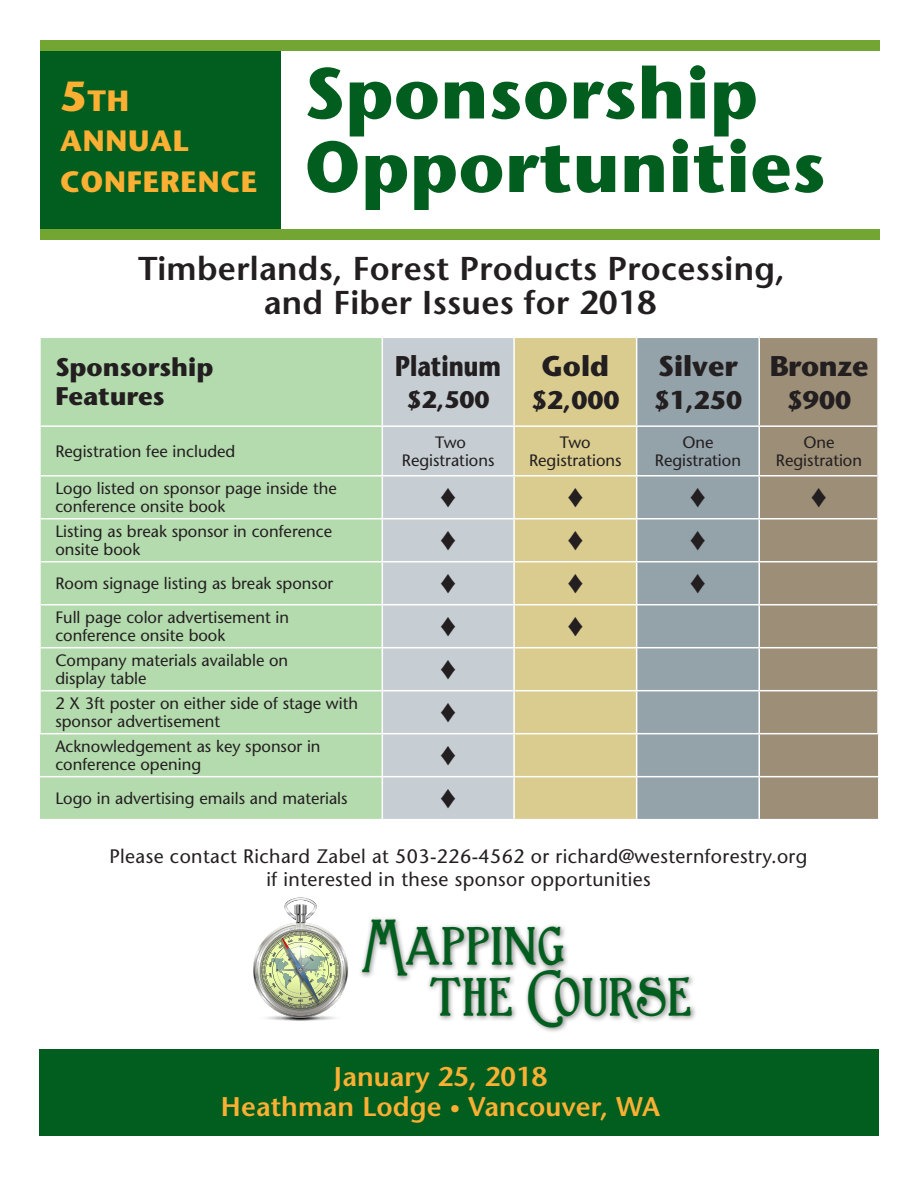
<style>
.page{position:relative;width:918px;height:1188px;background:#fff}
.page>*{position:absolute;margin:0;border:0;box-sizing:border-box;transform-origin:0 0}
.Headers_2{font:700 72px/73.5px "Stone Sans Std";letter-spacing:.01em;color:#025e1f}
.t1{font:700 43.65px "Great Bromwich";letter-spacing:.01em;color:#025e1f}
.t2{font:600 33px/34.5px "Stone Sans Std";letter-spacing:.01em;color:#231f20;text-align:center}
.t3{font:700 29.4px/40.5px "Stone Sans Std";letter-spacing:.03em;color:#fbb033}
.t4{font:700 28.5px "Stone Sans Std";color:#231f20}
.t5{font:700 28.5px "Stone Sans Std";color:#231f20;scale:.8 1}
.t6{font:600 27px/30px "Stone Sans Std";letter-spacing:.005em;color:#fbb033;text-align:center}
.t7{font:700 25.5px/28.5px "Stone Sans Std";color:#231f20}
.t8{font:700 24px "Stone Sans Std";color:#231f20}
.t9{font:500 19.5px/22.5px "Stone Sans Std";letter-spacing:.02em;color:#231f20;text-align:center}
.t10{font:500 16.5px/18px "Stone Sans Std";color:#231f20}
.s1{font-size:42px}
.s2{font-size:21px}
</style>
<div class="page">
<div style="left:39px;top:1050px;width:840px;height:86px;background:#025e1f"></div>
<div style="left:39px;top:337px;width:343px;height:89px;background:#b4dbae"></div>
<div style="left:382px;top:337px;width:132px;height:89px;background:#c6ced4"></div>
<div style="left:514px;top:337px;width:123px;height:89px;background:#dacc8f"></div>
<div style="left:637px;top:338px;width:121px;height:481px;background:#94a2aa"></div>
<div style="left:759px;top:337px;width:120px;height:89px;background:#9d8f77"></div>
<div style="left:40px;top:427px;width:342px;height:392px;background:#b4dbae"></div>
<div style="left:383px;top:427px;width:130px;height:392px;background:#c6ced4"></div>
<div style="left:515px;top:427px;width:121px;height:392px;background:#dacc8f"></div>
<div style="left:760px;top:427px;width:118px;height:392px;background:#9d8f77"></div>
<hr style="left:41px;top:475px;width:341px;height:2px;background:#fff">
<hr style="left:514px;top:475px;width:123px;height:2px;background:#fff">
<hr style="left:637px;top:475px;width:122px;height:2px;background:#fff">
<hr style="left:759px;top:475px;width:118px;height:2px;background:#fff">
<hr style="left:41px;top:518px;width:341px;height:2px;background:#fff">
<hr style="left:514px;top:518px;width:123px;height:2px;background:#fff">
<hr style="left:637px;top:518px;width:122px;height:2px;background:#fff">
<hr style="left:759px;top:518px;width:118px;height:2px;background:#fff">
<hr style="left:41px;top:561px;width:341px;height:1px;background:#fff">
<hr style="left:514px;top:561px;width:123px;height:1px;background:#fff">
<hr style="left:637px;top:561px;width:122px;height:1px;background:#fff">
<hr style="left:759px;top:561px;width:118px;height:1px;background:#fff">
<hr style="left:41px;top:604px;width:341px;height:1px;background:#fff">
<hr style="left:514px;top:604px;width:123px;height:1px;background:#fff">
<hr style="left:637px;top:604px;width:122px;height:1px;background:#fff">
<hr style="left:759px;top:604px;width:118px;height:1px;background:#fff">
<hr style="left:41px;top:647px;width:341px;height:1px;background:#fff">
<hr style="left:514px;top:647px;width:123px;height:1px;background:#fff">
<hr style="left:637px;top:647px;width:122px;height:1px;background:#fff">
<hr style="left:759px;top:647px;width:118px;height:1px;background:#fff">
<hr style="left:41px;top:690px;width:341px;height:1px;background:#fff">
<hr style="left:514px;top:690px;width:123px;height:1px;background:#fff">
<hr style="left:637px;top:690px;width:122px;height:1px;background:#fff">
<hr style="left:759px;top:690px;width:118px;height:1px;background:#fff">
<hr style="left:877px;top:426px;width:3px;height:50px;background:#fff">
<hr style="left:877px;top:476px;width:3px;height:43px;background:#fff">
<hr style="left:877px;top:519px;width:3px;height:43px;background:#fff">
<hr style="left:877px;top:562px;width:3px;height:43px;background:#fff">
<hr style="left:877px;top:605px;width:3px;height:43px;background:#fff">
<hr style="left:877px;top:648px;width:3px;height:43px;background:#fff">
<hr style="left:877px;top:691px;width:3px;height:42px;background:#fff">
<hr style="left:38px;top:335px;width:344px;height:3px;background:#fff">
<hr style="left:38px;top:338px;width:3px;height:88px;background:#fff">
<hr style="left:382px;top:335px;width:132px;height:3px;background:#fff">
<hr style="left:514px;top:335px;width:123px;height:3px;background:#fff">
<hr style="left:759px;top:335px;width:121px;height:3px;background:#fff">
<hr style="left:877px;top:338px;width:3px;height:88px;background:#fff">
<hr style="left:382px;top:338px;width:1px;height:87px;background:#fff">
<hr style="left:513px;top:338px;width:2px;height:87px;background:#fff">
<hr style="left:636px;top:338px;width:1px;height:87px;background:#fff">
<hr style="left:758px;top:338px;width:2px;height:87px;background:#fff">
<hr style="left:41px;top:425px;width:341px;height:2px;background:#fff">
<hr style="left:382px;top:425px;width:132px;height:2px;background:#fff">
<hr style="left:514px;top:425px;width:123px;height:2px;background:#fff">
<hr style="left:637px;top:425px;width:122px;height:2px;background:#fff">
<hr style="left:759px;top:425px;width:118px;height:2px;background:#fff">
<hr style="left:38px;top:426px;width:3px;height:50px;background:#fff">
<hr style="left:38px;top:476px;width:3px;height:43px;background:#fff">
<hr style="left:38px;top:519px;width:3px;height:43px;background:#fff">
<hr style="left:38px;top:562px;width:3px;height:43px;background:#fff">
<hr style="left:38px;top:605px;width:3px;height:43px;background:#fff">
<hr style="left:38px;top:648px;width:3px;height:43px;background:#fff">
<hr style="left:38px;top:691px;width:3px;height:42px;background:#fff">
<hr style="left:382px;top:475px;width:132px;height:2px;background:#fff">
<hr style="left:382px;top:518px;width:132px;height:2px;background:#fff">
<hr style="left:382px;top:561px;width:132px;height:1px;background:#fff">
<hr style="left:382px;top:604px;width:132px;height:1px;background:#fff">
<hr style="left:382px;top:647px;width:132px;height:1px;background:#fff">
<hr style="left:382px;top:690px;width:132px;height:1px;background:#fff">
<hr style="left:38px;top:733px;width:344px;height:1px;background:#fff">
<hr style="left:382px;top:733px;width:132px;height:1px;background:#fff">
<hr style="left:514px;top:733px;width:123px;height:1px;background:#fff">
<hr style="left:637px;top:733px;width:122px;height:1px;background:#fff">
<hr style="left:759px;top:733px;width:121px;height:1px;background:#fff">
<hr style="left:38px;top:776px;width:344px;height:1px;background:#fff">
<hr style="left:382px;top:776px;width:132px;height:1px;background:#fff">
<hr style="left:514px;top:776px;width:123px;height:1px;background:#fff">
<hr style="left:637px;top:776px;width:122px;height:1px;background:#fff">
<hr style="left:759px;top:776px;width:121px;height:1px;background:#fff">
<div style="left:359px;top:916px;width:338px;height:118px;background:#231f20;opacity:.6"></div>
<img style="left:280px;top:1018px;width:42px;height:3px">
<svg style="left:253px;top:897px;width:95px;height:121px"></svg>
<div style="left:40px;top:48px;width:240px;height:188px;background:#025e1f"></div>
<div style="left:40px;top:230px;width:839px;height:10px;background:#73a532"></div>
<div style="left:40px;top:40px;width:839px;height:10px;background:#73a532"></div>
<svg style="left:441px;top:488px;width:14px;height:19px"></svg>
<svg style="left:568px;top:488px;width:14px;height:19px"></svg>
<svg style="left:691px;top:488px;width:14px;height:19px"></svg>
<svg style="left:812px;top:488px;width:14px;height:19px"></svg>
<svg style="left:441px;top:531px;width:14px;height:19px"></svg>
<svg style="left:568px;top:531px;width:14px;height:19px"></svg>
<svg style="left:691px;top:531px;width:14px;height:19px"></svg>
<svg style="left:441px;top:574px;width:14px;height:19px"></svg>
<svg style="left:568px;top:574px;width:14px;height:19px"></svg>
<svg style="left:691px;top:574px;width:14px;height:19px"></svg>
<svg style="left:441px;top:617px;width:14px;height:19px"></svg>
<svg style="left:568px;top:617px;width:14px;height:19px"></svg>
<svg style="left:441px;top:660px;width:14px;height:19px"></svg>
<svg style="left:441px;top:703px;width:14px;height:19px"></svg>
<svg style="left:441px;top:746px;width:14px;height:19px"></svg>
<svg style="left:441px;top:789px;width:14px;height:19px"></svg>
<p class="t3" style="left:60px;top:80px;width:199px"><span class="s1">5</span>TH<br>ANNUAL<br>CONFERENCE</p>
<p class="Headers_2" style="left:305px;top:57px;width:523px">Sponsorship<br>Opportunities</p>
<p class="t2" style="left:138px;top:251px;width:648px">Timberlands, Forest Products Processing, and Fiber Issues for 2018</p>
<p class="t7" style="left:55px;top:353px;width:159px">Sponsorship<br>Features</p>
<p class="t5" style="left:395px;top:349px;width:134px">Platinum</p>
<p class="t8" style="left:407px;top:385px;width:85px">$2,500</p>
<p class="t4" style="left:542px;top:349px;width:69px">Gold</p>
<p class="t7" style="left:531px;top:385px;width:90px">$2,000</p>
<p class="t4" style="left:658px;top:349px;width:81px">Silver</p>
<p class="t7" style="left:654px;top:385px;width:90px">$1,250</p>
<p class="t4" style="left:770px;top:349px;width:100px">Bronze</p>
<p class="t7" style="left:787px;top:385px;width:66px">$900</p>
<p class="t10" style="left:55px;top:442px;width:182px">Registration fee included</p>
<p class="t10" style="left:402px;top:433px;width:94px;text-align:center">Two<br>Registrations</p>
<p class="t10" style="left:529px;top:433px;width:94px;text-align:center">Two<br>Registrations</p>
<p class="t10" style="left:655px;top:433px;width:88px;text-align:center">One<br>Registration</p>
<p class="t10" style="left:776px;top:433px;width:88px;text-align:center">One<br>Registration</p>
<p class="t10" style="left:55px;top:480px;width:283px">Logo listed on sponsor page inside the conference onsite book</p>
<p class="t10" style="left:55px;top:523px;width:278px">Listing as break sponsor in conference onsite book</p>
<p class="t10" style="left:55px;top:575px;width:279px">Room signage listing as break sponsor</p>
<p class="t10" style="left:55px;top:609px;width:235px">Full page color advertisement in conference onsite book</p>
<p class="t10" style="left:55px;top:652px;width:234px">Company materials available on display table</p>
<p class="t10" style="left:55px;top:695px;width:304px">2 X 3ft poster on either side of stage with sponsor advertisement</p>
<p class="t10" style="left:55px;top:738px;width:267px">Acknowledgement as key sponsor in conference opening</p>
<p class="t10" style="left:55px;top:790px;width:294px">Logo in advertising emails and materials</p>
<p class="t9" style="left:109px;top:845px;width:700px">Please contact Richard Zabel at 503-226-4562 or richard@westernforestry.org if interested in these sponsor opportunities</p>
<p class="t1" style="left:361px;top:923px;width:205px">Mapping</p>
<p class="t1" style="left:429px;top:974px;width:265px">the Course</p>
<p class="t6" style="left:221px;top:1062px;width:441px">January 25, 2018<br>Heathman Lodge <span class="s2">•</span> Vancouver, WA</p>
</div>
